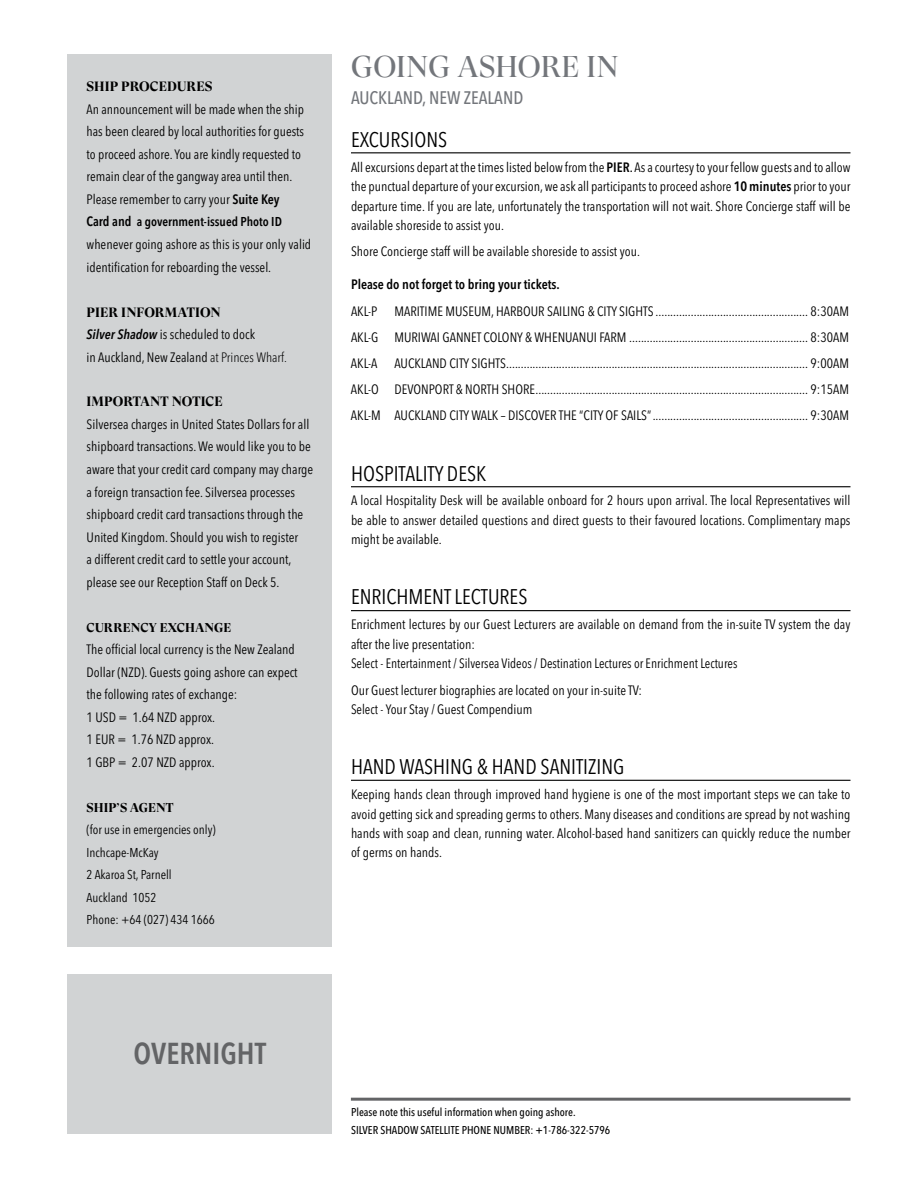
<style>
.page{position:relative;width:918px;height:1188px;background:#fff}
.page>*{position:absolute;margin:0;border:0;box-sizing:border-box;transform-origin:0 0}
.t1{font:30px "GT Super Display";letter-spacing:.005em;color:#73767b}
.t2{font:600 condensed 30px "Avenir Next LT Pro";color:#636466}
.t3{font:condensed 21px "Avenir Next LT Pro";color:#000}
.t4{font:500 condensed 18px "Avenir Next LT Pro";color:#73767b}
.t5{font:condensed 13.5px/22.5px "Avenir Next LT Pro";color:#000}
.t6{font:700 13.5px "GT Super Display";letter-spacing:.01em;color:#000}
.t7{font:600 condensed 13.5px "Avenir Next LT Pro";color:#000}
.t8{font:condensed 12.75px/22.5px "Avenir Next LT Pro";color:#000}
.t9{font:600 condensed 12.75px "Avenir Next LT Pro";color:#000}
.t10{font:700 12.75px "GT Super Display";letter-spacing:.01em;color:#000}
.t11{font:500 condensed 11.25px/18px "Avenir Next LT Pro";color:#000}
.s1{font-weight:600}
.s2{font-size:13.5px}
.s3{font-weight:600;font-style:italic}
.s4{font-weight:300}
.s5{font-weight:500}
</style>
<div class="page">
<div style="left:67px;top:54px;width:265px;height:1080px;background:#d1d3d4"></div>
<hr style="left:351px;top:1098px;width:499px;height:3px;background:#636466">
<div style="left:54px;top:948px;width:285px;height:26px;background:#fff"></div>
<hr style="left:351px;top:152px;width:499px;height:1px;background:#000">
<hr style="left:351px;top:486px;width:499px;height:1px;background:#000">
<hr style="left:351px;top:610px;width:499px;height:1px;background:#000">
<hr style="left:351px;top:780px;width:499px;height:1px;background:#000">
<p class="t6" style="left:87px;top:80px;width:127px">SHIP PROCEDURES</p>
<p class="t5" style="left:87px;top:98px;width:219px">An announcement will be made when the ship has been cleared by local authorities for guests to proceed ashore. You are kindly requested to remain clear of the gangway area until then.<br>Please remember to carry your <span class="s1">Suite Key</span></p>
<p class="t9" style="left:87px;top:214px;width:197px"><span class="s2">Card and</span> a government-issued Photo ID</p>
<p class="t5" style="left:87px;top:233px;width:226px">whenever going ashore as this is your only valid identification for reboarding the vessel.</p>
<p class="t6" style="left:87px;top:305px;width:135px">PIER INFORMATION</p>
<p class="t5" style="left:87px;top:323px;width:202px"><span class="s3">Silver Shadow</span> is scheduled to dock<br>in Auckland, New Zealand <span class="s4">at Princes Wharf.</span></p>
<p class="t6" style="left:87px;top:395px;width:138px">IMPORTANT NOTICE</p>
<p class="t5" style="left:87px;top:413px;width:228px">Silversea charges in United States Dollars for all shipboard transactions. We would like you to be aware that your credit card company may charge a foreign transaction fee. Silversea processes shipboard credit card transactions through the United Kingdom. Should you wish to register<br>a different credit card to settle your account, please see our Reception Staff on Deck 5.</p>
<p class="t10" style="left:87px;top:620px;width:146px">CURRENCY EXCHANGE</p>
<p class="t5" style="left:87px;top:638px;width:213px">The official local currency is the New Zealand<br>Dollar (NZD). Guests going ashore can expect the following rates of exchange:<br>1 USD = 1.64 NZD approx.<br>1 EUR = 1.76 NZD approx.<br>1 GBP = 2.07 NZD approx.</p>
<p class="t10" style="left:87px;top:801px;width:88px">SHIP’S AGENT</p>
<p class="t8" style="left:87px;top:819px;width:131px">(for use in emergencies only)<br>Inchcape-McKay<br>2 Akaroa St, Parnell<br>Auckland 1052<br>Phone: +64 (027) 434 1666</p>
<h1 class="t1" style="left:351px;top:51px;width:269px">GOING ASHORE IN</h1>
<h3 class="t4" style="left:351px;top:87px;width:174px">AUCKLAND, NEW ZEALAND</h3>
<h2 class="t3" style="left:351px;top:127px;width:98px">EXCURSIONS</h2>
<p class="t5" style="left:351px;top:157px;width:501px;line-height:19.5px;text-align:justify">All excursions depart at the times listed below from the <span class="s1">PIER</span><span class="s5">.</span> As a courtesy to your fellow guests and to allow the punctual departure of your excursion, we ask all participants to proceed ashore <span class="s1">10 minutes</span> prior to your departure time. If you are late, unfortunately the transportation will not wait. Shore Concierge staff will be available shoreside to assist you.</p>
<p class="t5" style="left:351px;top:240px;width:291px">Shore Concierge staff will be available shoreside to assist you.</p>
<p class="t7" style="left:351px;top:276px;width:210px">Please do not forget to bring your tickets.</p>
<p class="t5" style="left:351px;top:300px;width:28px">AKL-P</p>
<p class="t5" style="left:351px;top:298px;width:500px;line-height:26.2px;text-align:justify;text-indent:44px">MARITIME MUSEUM, HARBOUR SAILING &amp; CITY SIGHTS .................................................... 8:30AM AKL-G MURIWAI GANNET COLONY &amp; WHENUANUI FARM ............................................................. 8:30AM AKL-A</p>
<p class="t5" style="left:351px;top:350px;width:500px;line-height:26.2px;text-align:justify;text-indent:43px">AUCKLAND CITY SIGHTS....................................................................................................... 9:00AM AKL-O DEVONPORT &amp; NORTH SHORE............................................................................................. 9:15AM AKL-M AUCKLAND CITY WALK – DISCOVER THE “CITY OF SAILS”..................................................... 9:30AM</p>
<h2 class="t3" style="left:351px;top:461px;width:137px">HOSPITALITY DESK</h2>
<p class="t5" style="left:351px;top:491px;width:501px;line-height:19.5px;text-align:justify">A local Hospitality Desk will be available onboard for 2 hours upon arrival. The local Representatives will be able to answer detailed questions and direct guests to their favoured locations. Complimentary maps might be available.</p>
<h2 class="t3" style="left:351px;top:584px;width:178px">ENRICHMENT LECTURES</h2>
<p class="t5" style="left:351px;top:615px;width:501px;line-height:19.5px">Enrichment lectures by our Guest Lecturers are available on demand from the in-suite TV system the day after the live presentation:<br>Select - Entertainment / Silversea Videos / Destination Lectures or Enrichment Lectures</p>
<p class="t5" style="left:351px;top:680px;width:293px;line-height:19.5px">Our Guest lecturer biographies are located on your in-suite TV:<br>Select - Your Stay / Guest Compendium</p>
<h2 class="t3" style="left:351px;top:754px;width:275px">HAND WASHING &amp; HAND SANITIZING</h2>
<p class="t5" style="left:351px;top:785px;width:501px;line-height:19.5px;text-align:justify">Keeping hands clean through improved hand hygiene is one of the most important steps we can take to avoid getting sick and spreading germs to others. Many diseases and conditions are spread by not washing hands with soap and clean, running water. Alcohol-based hand sanitizers can quickly reduce the number of germs on hands.</p>
<h1 class="t2" style="left:134px;top:1035px;width:134px">OVERNIGHT</h1>
<p class="t11" style="left:351px;top:1103px;width:261px">Please note this useful information when going ashore.<br>SILVER SHADOW SATELLITE PHONE NUMBER: +1-786-322-5796</p>
</div>
